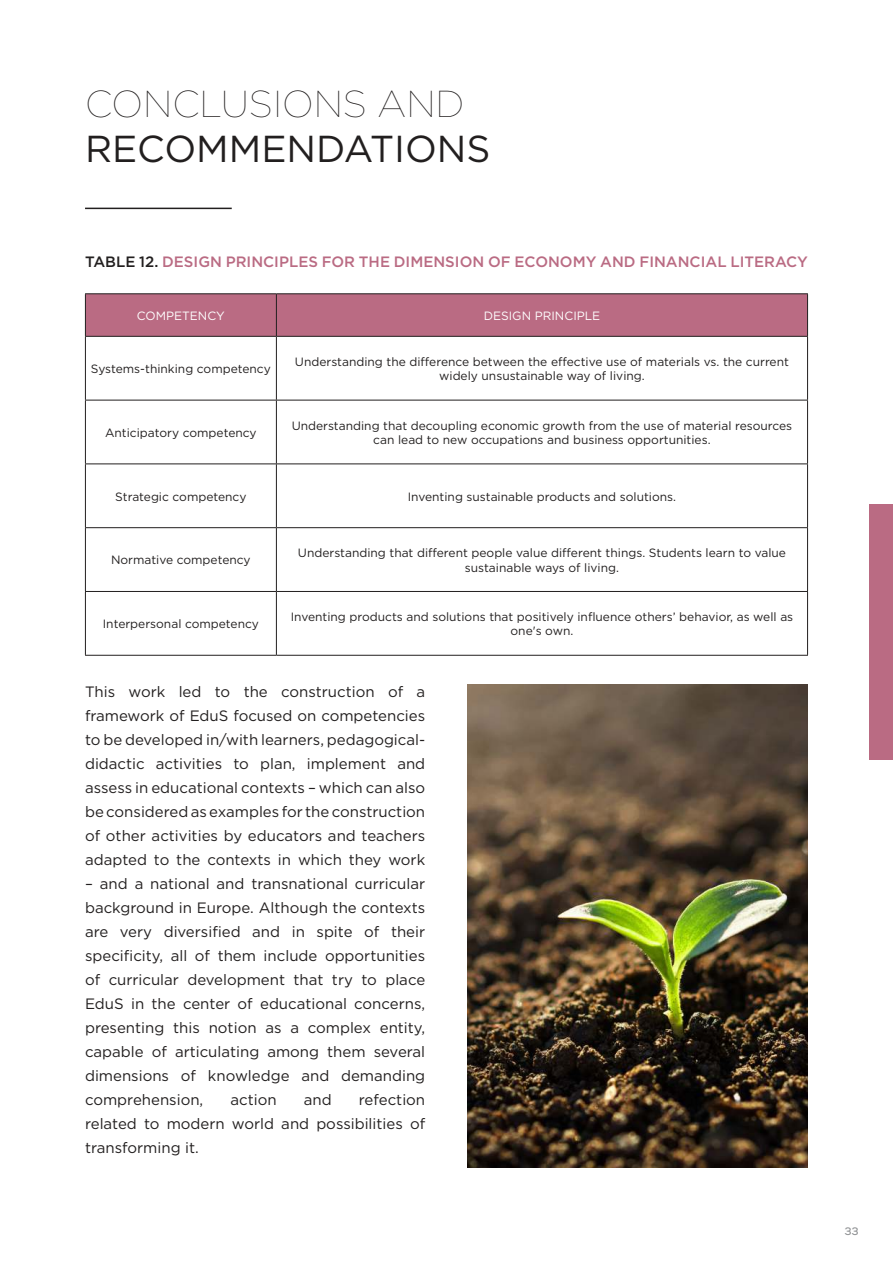
<style>
.page{position:relative;width:893px;height:1263px;background:#fff}
.page>*{position:absolute;margin:0;border:0;box-sizing:border-box;transform-origin:0 0}
.t1{font:37.5px "Gotham";color:#221f1f}
.t2{font:100 37.5px "Gotham";color:#221f1f}
.t3{font:15px/24px "Gotham";color:#221f1f;text-align:justify}
.t4{font:500 15px "Gotham";color:#ba6b83}
.t5{font:12px/14.4px "Gotham";color:#221f1f;text-align:center}
.t6{font:12px "Gotham";color:#fff}
.t7{font:12px "Weber";color:#939597}
.s1{color:#221f1f}
</style>
<div class="page">
<div style="left:870px;top:504px;width:23px;height:255px;background:#ba6b83"></div>
<hr style="left:85px;top:208px;width:147px;height:1px;background:#221f1f">
<div style="left:86px;top:294px;width:721px;height:42px;background:#ba6b83"></div>
<hr style="left:85px;top:293px;width:191px;height:1px;background:#221f1f">
<hr style="left:85px;top:294px;width:1px;height:42px;background:#221f1f">
<hr style="left:276px;top:293px;width:532px;height:1px;background:#221f1f">
<hr style="left:276px;top:294px;width:1px;height:42px;background:#221f1f">
<hr style="left:807px;top:294px;width:1px;height:42px;background:#221f1f">
<hr style="left:85px;top:336px;width:191px;height:1px;background:#221f1f">
<hr style="left:85px;top:337px;width:1px;height:63px;background:#221f1f">
<hr style="left:276px;top:336px;width:532px;height:1px;background:#221f1f">
<hr style="left:276px;top:337px;width:1px;height:63px;background:#221f1f">
<hr style="left:807px;top:337px;width:1px;height:63px;background:#221f1f">
<hr style="left:85px;top:400px;width:191px;height:1px;background:#221f1f">
<hr style="left:85px;top:400px;width:1px;height:63px;background:#221f1f">
<hr style="left:276px;top:400px;width:532px;height:1px;background:#221f1f">
<hr style="left:276px;top:400px;width:1px;height:63px;background:#221f1f">
<hr style="left:807px;top:400px;width:1px;height:63px;background:#221f1f">
<hr style="left:85px;top:463px;width:191px;height:1px;background:#221f1f">
<hr style="left:85px;top:464px;width:1px;height:63px;background:#221f1f">
<hr style="left:276px;top:463px;width:532px;height:1px;background:#221f1f">
<hr style="left:276px;top:464px;width:1px;height:63px;background:#221f1f">
<hr style="left:807px;top:464px;width:1px;height:63px;background:#221f1f">
<hr style="left:85px;top:527px;width:191px;height:1px;background:#221f1f">
<hr style="left:85px;top:528px;width:1px;height:63px;background:#221f1f">
<hr style="left:276px;top:527px;width:532px;height:1px;background:#221f1f">
<hr style="left:276px;top:528px;width:1px;height:63px;background:#221f1f">
<hr style="left:807px;top:528px;width:1px;height:63px;background:#221f1f">
<hr style="left:85px;top:591px;width:191px;height:1px;background:#221f1f">
<hr style="left:85px;top:592px;width:1px;height:63px;background:#221f1f">
<hr style="left:276px;top:591px;width:532px;height:1px;background:#221f1f">
<hr style="left:276px;top:592px;width:1px;height:63px;background:#221f1f">
<hr style="left:807px;top:592px;width:1px;height:63px;background:#221f1f">
<hr style="left:85px;top:655px;width:191px;height:1px;background:#221f1f">
<hr style="left:276px;top:655px;width:532px;height:1px;background:#221f1f">
<img style="left:468px;top:685px;width:340px;height:482px">
<h1 class="t2" style="left:85px;top:85px;width:381px">CONCLUSIONS AND</h1>
<h1 class="t1" style="left:85px;top:128px;width:407px">RECOMMENDATIONS</h1>
<p class="t4" style="left:85px;top:253px;width:724px"><span class="s1">TABLE 12.</span> DESIGN PRINCIPLES FOR THE DIMENSION OF ECONOMY AND FINANCIAL LITERACY</p>
<p class="t6" style="left:137px;top:309px;width:89px">COMPETENCY</p>
<p class="t6" style="left:484px;top:309px;width:118px">DESIGN PRINCIPLE</p>
<p class="t5" style="left:91px;top:362px;width:181px">Systems-thinking competency</p>
<p class="t5" style="left:295px;top:354px;width:495px">Understanding the difference between the effective use of materials vs. the current widely unsustainable way of living.</p>
<p class="t5" style="left:105px;top:425px;width:153px">Anticipatory competency</p>
<p class="t5" style="left:292px;top:418px;width:502px">Understanding that decoupling economic growth from the use of material resources can lead to new occupations and business opportunities.</p>
<p class="t5" style="left:115px;top:489px;width:133px">Strategic competency</p>
<p class="t5" style="left:408px;top:489px;width:270px">Inventing sustainable products and solutions.</p>
<p class="t5" style="left:111px;top:553px;width:141px">Normative competency</p>
<p class="t5" style="left:298px;top:546px;width:490px">Understanding that different people value different things. Students learn to value sustainable ways of living.</p>
<p class="t5" style="left:103px;top:617px;width:158px">Interpersonal competency</p>
<p class="t5" style="left:291px;top:609px;width:504px">Inventing products and solutions that positively influence others’ behavior, as well as one's own.</p>
<p class="t3" style="left:85px;top:679px;width:342px">This work led to the construction of a framework of EduS focused on competencies to be developed in/with learners, pedagogical&shy;didactic activities to plan, implement and assess in educational contexts – which can also be considered as examples for the construction of other activities by educators and teachers adapted to the contexts in which they work</p>
<p class="t3" style="left:85px;top:871px;width:342px">– and a national and transnational curricular background in Europe. Although the contexts are very diversified and in spite of their specificity, all of them include opportunities of curricular development that try to place EduS in the center of educational concerns, presenting this notion as a complex entity, capable of articulating among them several dimensions of knowledge and demanding comprehension,</p>
<p class="t3" style="left:85px;top:1087px;width:342px;text-indent:274px">refection related to modern world and possibilities of transforming it.</p>
<p class="t3" style="left:230px;top:1087px;width:48px">action</p>
<p class="t3" style="left:304px;top:1087px;width:29px">and</p>
<p class="t7" style="left:845px;top:1224px;width:15px">33</p>
</div>
